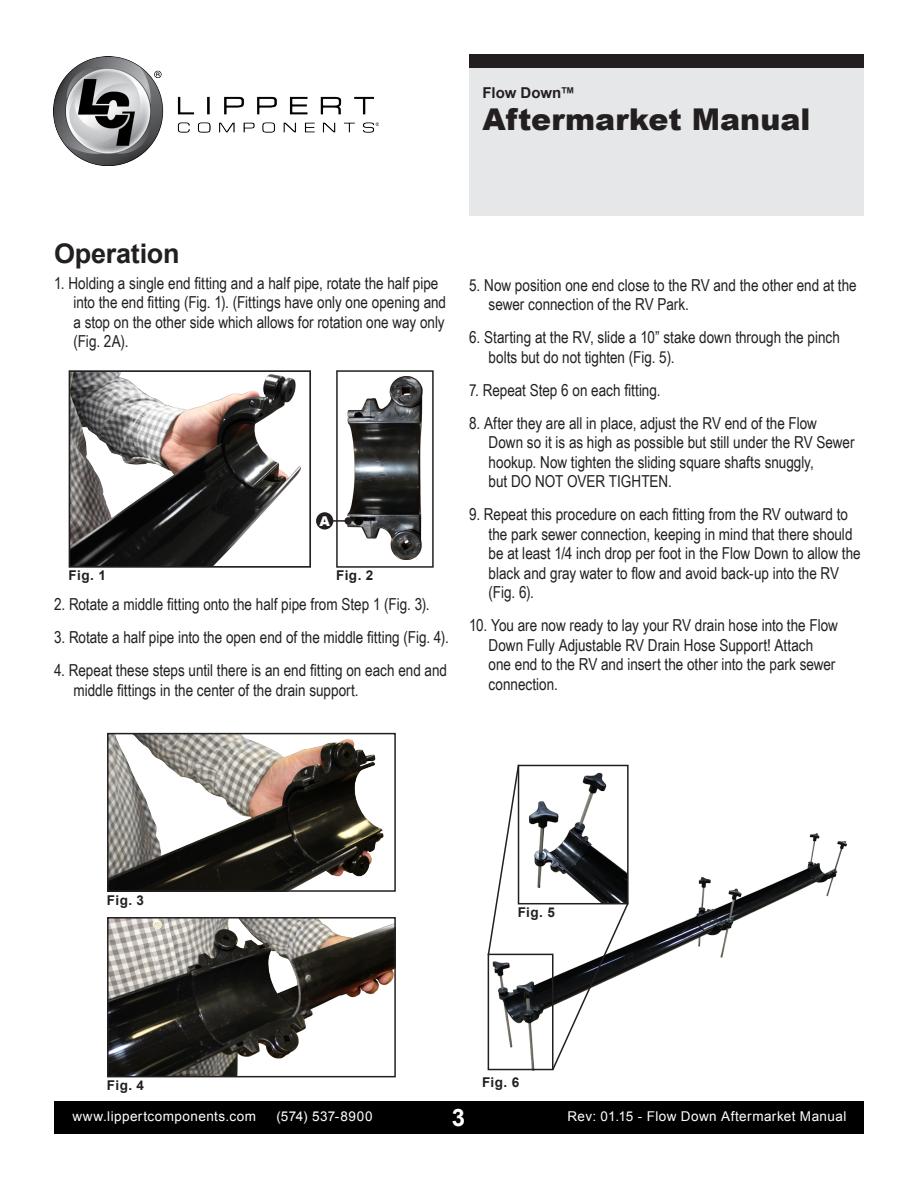
<style>
.page{position:relative;width:918px;height:1188px;background:#fff}
.page>*{position:absolute;margin:0;border:0;box-sizing:border-box;transform-origin:0 0}
.t1{font:900 30px "Arial";color:#231f20}
.Subhead_1{font:700 27px "Arial";letter-spacing:-.01em;color:#231f20}
.t2{font:700 24px "Arial";color:#fff}
.Body_Text{font:16.5px/19.5px "Arial Narrow";color:#231f20}
.t3{font:700 15px "Arial";color:#231f20}
.t4{font:13.5px "Arial";letter-spacing:.03em;color:#fff}
.Fig{font:700 13.5px "Arial";letter-spacing:.03em;color:#231f20}
.Product_Name_2{font:900 13.5px "Arial";color:#fff}
</style>
<div class="page">
<div style="left:54px;top:1102px;width:810px;height:32px;background:#000"></div>
<div style="left:469px;top:54px;width:395px;height:162px;background:#e6e7e9"></div>
<div style="left:469px;top:54px;width:395px;height:14px;background:#231f20"></div>
<img style="left:54px;top:56px;width:325px;height:110px">
<img style="left:487px;top:833px;width:360px;height:238px">
<img style="left:72px;top:373px;width:229px;height:192px">
<div style="left:69px;top:370px;width:242px;height:198px;border:2px solid #231f20"></div>
<img style="left:347px;top:376px;width:76px;height:184px">
<div style="left:336px;top:370px;width:98px;height:198px;border:2px solid #231f20"></div>
<img style="left:110px;top:736px;width:274px;height:153px">
<div style="left:107px;top:733px;width:289px;height:159px;border:2px solid #231f20"></div>
<img style="left:110px;top:920px;width:283px;height:154px">
<div style="left:107px;top:917px;width:289px;height:160px;border:2px solid #231f20"></div>
<img style="left:521px;top:772px;width:105px;height:129px">
<div style="left:518px;top:765px;width:111px;height:139px;border:2px solid #231f20"></div>
<div style="left:488px;top:954px;width:66px;height:116px;border:2px solid #231f20"></div>
<svg style="left:487px;top:764px;width:33px;height:193px"></svg>
<svg style="left:551px;top:901px;width:79px;height:170px"></svg>
<hr style="left:322px;top:520px;width:29px;height:2px;background:#231f20">
<div style="left:344px;top:517px;width:8px;height:8px;background:#231f20;border-radius:50%"></div>
<div style="left:316px;top:512px;width:17px;height:18px;background:#231f20;border-radius:50%"></div>
<p class="t3" style="left:483px;top:83px;width:94px">Flow Down™</p>
<h1 class="t1" style="left:483px;top:97px;width:329px">Aftermarket Manual</h1>
<p class="Subhead_1" style="left:54px;top:235px;width:127px">Operation</p>
<p class="Body_Text" style="left:74px;top:273px;width:374px;text-indent:-20px">1. Holding a single end fitting and a half pipe, rotate the half pipe into the end fitting (Fig. 1). (Fittings have only one opening and a stop on the other side which allows for rotation one way only (Fig. 2A).</p>
<p class="Product_Name_2" style="left:319px;top:511px;width:12px">A</p>
<p class="Fig" style="left:69px;top:566px;width:39px">Fig. 1</p>
<p class="Fig" style="left:336px;top:566px;width:39px">Fig. 2</p>
<p class="Body_Text" style="left:54px;top:594px;width:377px">2. Rotate a middle fitting onto the half pipe from Step 1 (Fig. 3).</p>
<p class="Body_Text" style="left:54px;top:627px;width:396px">3. Rotate a half pipe into the open end of the middle fitting (Fig. 4).</p>
<p class="Body_Text" style="left:74px;top:660px;width:375px;text-indent:-20px">4. Repeat these steps until there is an end fitting on each end and middle fittings in the center of the drain support.</p>
<p class="Body_Text" style="left:489px;top:274px;width:370px;text-indent:-20px">5. Now position one end close to the RV and the other end at the sewer connection of the RV Park.</p>
<p class="Body_Text" style="left:489px;top:327px;width:353px;text-indent:-20px">6. Starting at the RV, slide a 10” stake down through the pinch bolts but do not tighten (Fig. 5).</p>
<p class="Body_Text" style="left:469px;top:379px;width:193px">7. Repeat Step 6 on each fitting.</p>
<p class="Body_Text" style="left:489px;top:412px;width:367px;text-indent:-20px">8. After they are all in place, adjust the RV end of the Flow Down so it is as high as possible but still under the RV Sewer hookup. Now tighten the sliding square shafts snuggly,<br>but DO NOT OVER TIGHTEN.</p>
<p class="Body_Text" style="left:489px;top:504px;width:374px;text-indent:-20px">9. Repeat this procedure on each fitting from the RV outward to the park sewer connection, keeping in mind that there should be at least 1/4 inch drop per foot in the Flow Down to allow the black and gray water to flow and avoid back-up into the RV (Fig. 6).</p>
<p class="Body_Text" style="left:489px;top:615px;width:351px;text-indent:-20px">10. You are now ready to lay your RV drain hose into the Flow Down Fully Adjustable RV Drain Hose Support! Attach one end to the RV and insert the other into the park sewer connection.</p>
<p class="Fig" style="left:107px;top:891px;width:39px">Fig. 3</p>
<p class="Fig" style="left:518px;top:904px;width:39px">Fig. 5</p>
<p class="Fig" style="left:107px;top:1076px;width:39px">Fig. 4</p>
<p class="Fig" style="left:482px;top:1073px;width:39px">Fig. 6</p>
<h3 class="t2" style="left:452px;top:1102px;width:15px">3</h3>
<p class="t4" style="left:72px;top:1108px;width:185px">www.lippertcomponents.com</p>
<p class="t4" style="left:276px;top:1108px;width:98px">(574) 537-8900</p>
<p class="t4" style="left:568px;top:1108px;width:280px">Rev: 01.15 - Flow Down Aftermarket Manual</p>
</div>
